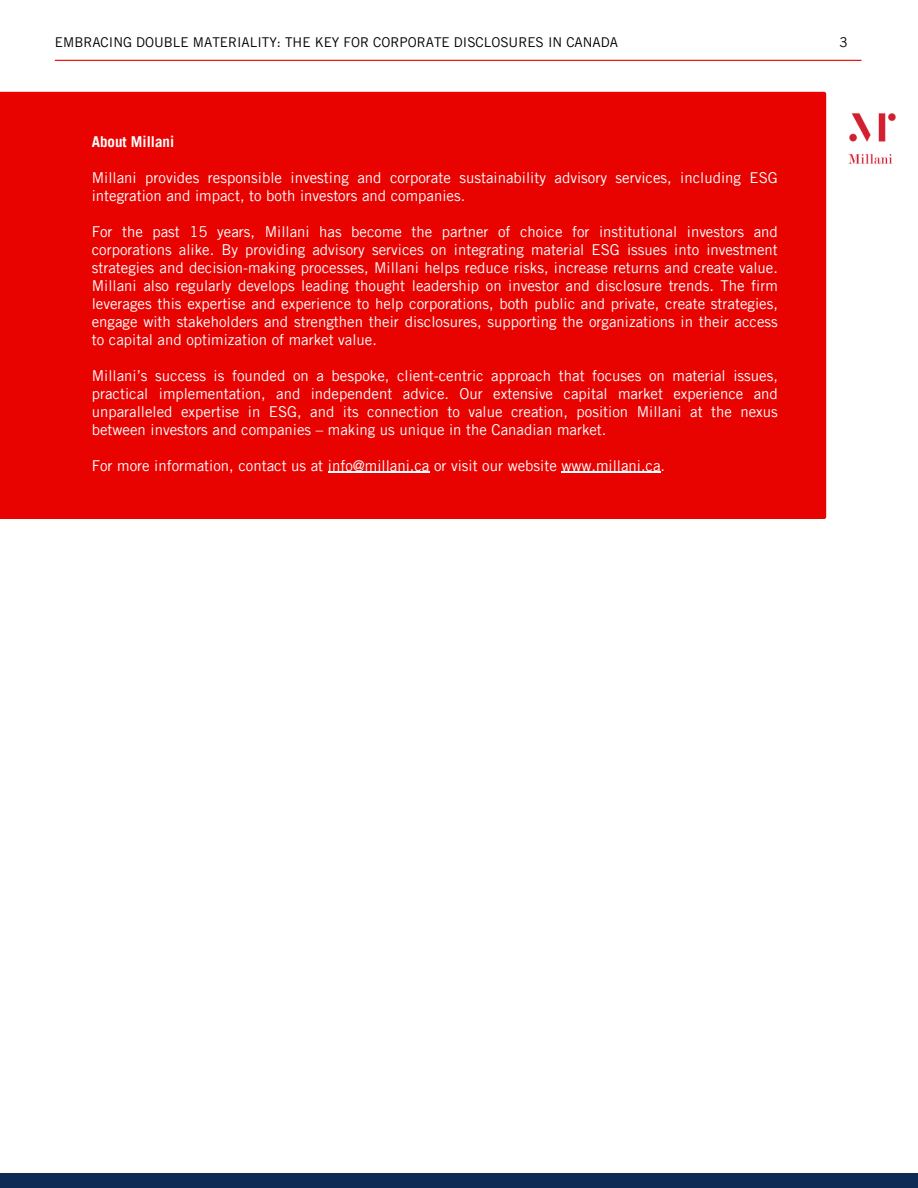
<style>
.page{position:relative;width:918px;height:1188px;background:#fff}
.page>*{position:absolute;margin:0;border:0;box-sizing:border-box;transform-origin:0 0}
.t1{font:15px/18px "Trade Gothic LT Pro";color:#fff;text-align:justify}
.t2{font:700 15px "Trade Gothic LT Pro";color:#fff}
.t3{font:13.5px "Trade Gothic LT Pro";color:#000}
</style>
<div class="page">
<div style="left:0;top:92px;width:826px;height:427px;background:#e80200"></div>
<div style="left:0;top:1174px;width:918px;height:14px;background:#0d2b54"></div>
<hr style="left:55px;top:60px;width:807px;height:1px;background:#e80200">
<hr style="left:328px;top:472px;width:101px;height:1px;background:#fff">
<hr style="left:561px;top:472px;width:100px;height:1px;background:#fff">
<img style="left:826px;top:93px;width:70px;height:92px">
<p class="t3" style="left:55px;top:38px;width:565px">EMBRACING DOUBLE MATERIALITY: THE KEY FOR CORPORATE DISCLOSURES IN CANADA</p>
<h1 class="t3" style="left:840px;top:38px;width:10px">3</h1>
<h2 class="t2" style="left:92px;top:136px;width:84px">About Millani</h2>
<p class="t1" style="left:92px;top:170px;width:688px">Millani provides responsible investing and corporate sustainability advisory services, including ESG integration and impact, to both investors and companies.</p>
<p class="t1" style="left:92px;top:224px;width:688px">For the past 15 years, Millani has become the partner of choice for institutional investors and corporations alike. By providing advisory services on integrating material ESG issues into investment strategies and decision-making processes, Millani helps reduce risks, increase returns and create value.<br>Millani also regularly develops leading thought leadership on investor and disclosure trends. The firm leverages this expertise and experience to help corporations, both public and private, create strategies, engage with stakeholders and strengthen their disclosures, supporting the organizations in their access to capital and optimization of market value.</p>
<p class="t1" style="left:92px;top:368px;width:688px">Millani’s success is founded on a bespoke, client-centric approach that focuses on material issues, practical implementation, and independent advice. Our extensive capital market experience and unparalleled expertise in ESG, and its connection to value creation, position Millani at the nexus between investors and companies – making us unique in the Canadian market.</p>
<p class="t1" style="left:92px;top:458px;width:575px">For more information, contact us at info@millani.ca or visit our website www.millani.ca.</p>
</div>
